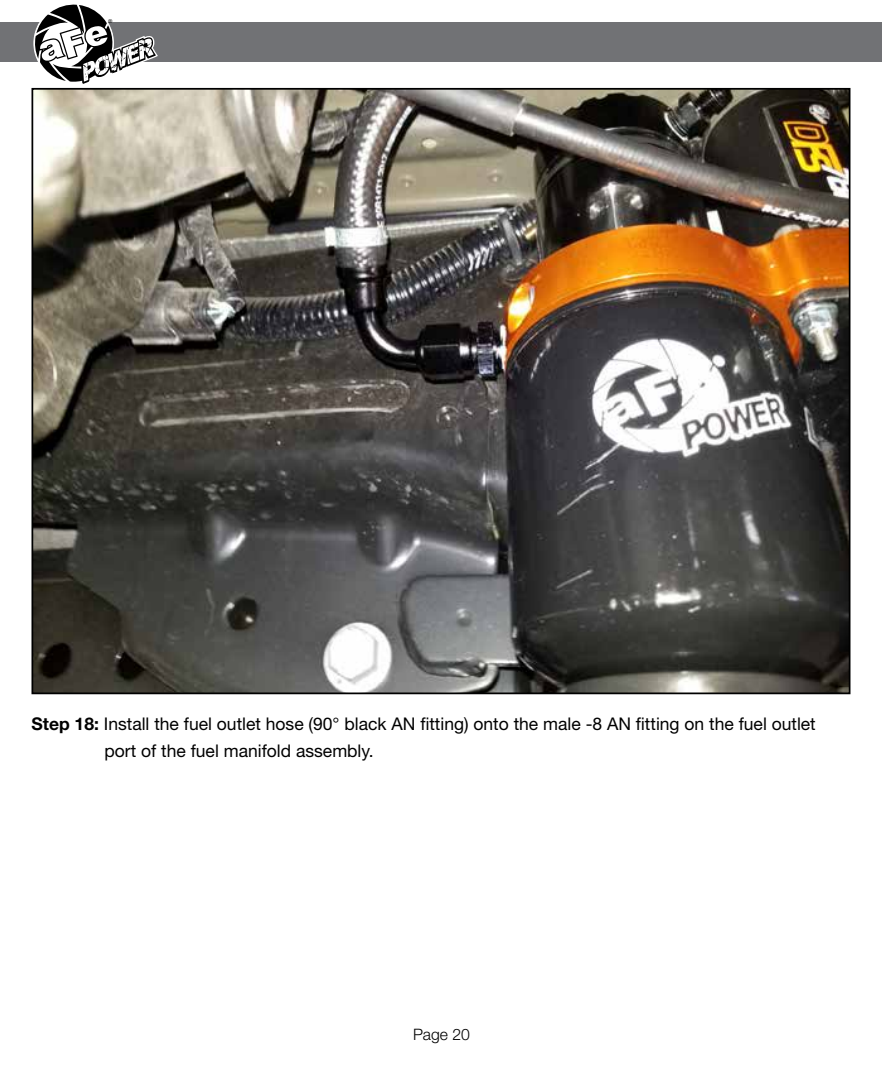
<style>
.page{position:relative;width:882px;height:1071px;background:#fff}
.page>*{position:absolute;margin:0;border:0;box-sizing:border-box;transform-origin:0 0}
.t1{font:17.5px/26.2px "Helvetica Neue";color:#000}
.t2{font:300 15.75px "Helvetica Neue";color:#000}
.t3{font:8.75px "Myriad";color:#000}
.s1{font-weight:700}
</style>
<div class="page">
<img style="left:35px;top:91px;width:812px;height:600px">
<div style="left:0;top:23px;width:882px;height:39px;background:#717275"></div>
<svg style="left:34px;top:4px;width:124px;height:80px"></svg>
<p class="t3" style="left:108px;top:18px;width:6px">®</p>
<p class="t1" style="left:104px;top:711px;width:713px;text-indent:-73px"><span class="s1">Step 18:</span> Install the fuel outlet hose (90° black AN fitting) onto the male -8 AN fitting on the fuel outlet port of the fuel manifold assembly.</p>
<p class="t2" style="left:413px;top:1024px;width:58px">Page 20</p>
</div>
